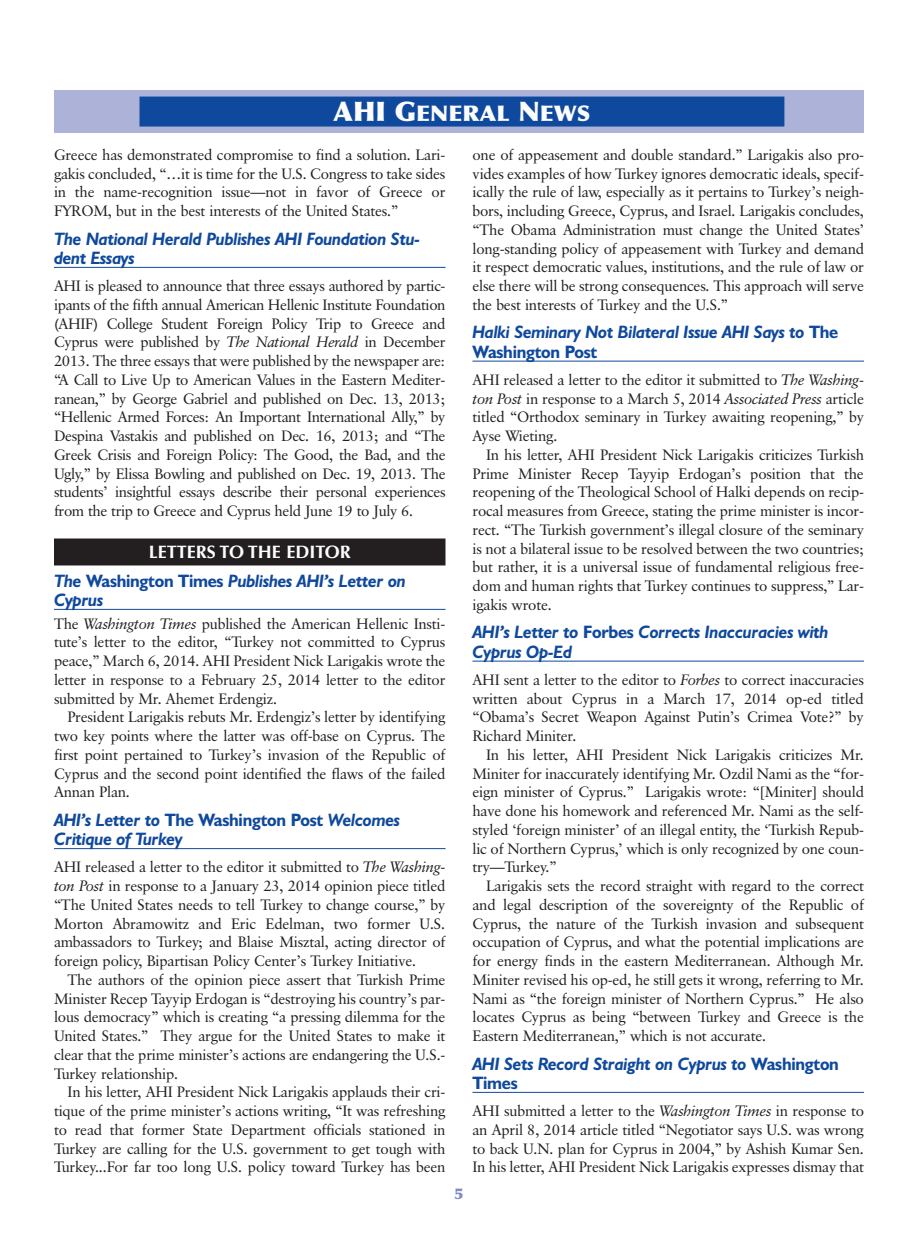
<style>
.page{position:relative;width:918px;height:1242px;background:#fff}
.page>*{position:absolute;margin:0;border:0;box-sizing:border-box;transform-origin:0 0}
.t1{font:900 21.6px "Optima";color:#fcfcfc;scale:1.06 1}
.t2{font:italic 700 18px/19.5px "Humanist 521 BT";letter-spacing:-.015em;color:#0f499d;scale:.95 1}
.t3{font:700 18px "Optima";color:#fff}
.t4{font:15px/18.8px "Classical Garamond BT";letter-spacing:-.015em;color:#231f20;text-align:justify}
.t5{font:900 15px "Optima";color:#828cc4}
.s1{font-size:27px}
.s2{font-style:italic}
.s3{font-style:normal}
</style>
<div class="page">
<div style="left:54px;top:90px;width:810px;height:43px;background:#adb3d8"></div>
<div style="left:140px;top:97px;width:644px;height:30px;background:#0f499d"></div>
<hr style="left:54px;top:267px;width:392px;height:1px;background:#0f499d">
<div style="left:54px;top:538px;width:392px;height:28px;background:#231f20"></div>
<hr style="left:54px;top:609px;width:392px;height:1px;background:#0f499d">
<hr style="left:54px;top:848px;width:392px;height:1px;background:#0f499d">
<hr style="left:472px;top:361px;width:392px;height:1px;background:#0f499d">
<hr style="left:472px;top:661px;width:392px;height:1px;background:#0f499d">
<hr style="left:472px;top:1092px;width:392px;height:1px;background:#0f499d">
<h1 class="t1" style="left:334px;top:104px;width:244px"><span class="s1">AHI G</span>ENERAL <span class="s1">N</span>EWS</h1>
<p class="t4" style="left:54px;top:146px;width:393px">Greece has demonstrated compromise to find a solution. Lari&shy;gakis concluded, “…it is time for the U.S. Congress to take sides in the name-recognition issue—not in favor of Greece or FYROM, but in the best interests of the United States.”</p>
<p class="t2" style="left:54px;top:231px;width:387px">The National Herald Publishes AHI Foundation Stu&shy;dent Essays</p>
<p class="t4" style="left:54px;top:278px;width:393px">AHI is pleased to announce that three essays authored by partic&shy;ipants of the fifth annual American Hellenic Institute Foundation (AHIF) College Student Foreign Policy Trip to Greece and Cyprus were published by <span class="s2">The National Herald</span> in December 2013. The three essays that were published by the newspaper are: “A Call to Live Up to American Values in the Eastern Mediter&shy;ranean,” by George Gabriel and published on Dec. 13, 2013; “Hellenic Armed Forces: An Important International Ally,” by Despina Vastakis and published on Dec. 16, 2013; and “The Greek Crisis and Foreign Policy: The Good, the Bad, and the Ugly,” by Elissa Bowling and published on Dec. 19, 2013. The students’ insightful essays describe their personal experiences from the trip to Greece and Cyprus held June 19 to July 6.</p>
<p class="t3" style="left:149px;top:541px;width:204px">LETTERS TO THE EDITOR</p>
<p class="t2" style="left:54px;top:573px;width:372px">The <span class="s3">Washington Times</span> Publishes AHI’s Letter on<br>Cyprus</p>
<p class="t4" style="left:54px;top:615px;width:393px">The <span class="s2">Washington Times</span> published the American Hellenic Insti&shy;tute’s letter to the editor, “Turkey not committed to Cyprus peace,” March 6, 2014. AHI President Nick Larigakis wrote the letter in response to a February 25, 2014 letter to the editor submitted by Mr. Ahemet Erdengiz.</p>
<p class="t4" style="left:54px;top:709px;width:393px;text-indent:14px">President Larigakis rebuts Mr. Erdengiz’s letter by identifying two key points where the latter was off-base on Cyprus. The first point pertained to Turkey’s invasion of the Republic of Cyprus and the second point identified the flaws of the failed Annan Plan.</p>
<p class="t2" style="left:54px;top:812px;width:366px">AHI’s Letter to <span class="s3">The Washington Post</span> Welcomes<br>Critique of Turkey</p>
<p class="t4" style="left:54px;top:859px;width:393px">AHI released a letter to the editor it submitted to <span class="s2">The Washing&shy;ton Post</span> in response to a January 23, 2014 opinion piece titled “The United States needs to tell Turkey to change course,” by Morton Abramowitz and Eric Edelman, two former U.S. ambassadors to Turkey; and Blaise Misztal, acting director of foreign policy, Bipartisan Policy Center’s Turkey Initiative.</p>
<p class="t4" style="left:54px;top:971px;width:393px;text-indent:13px">The authors of the opinion piece assert that Turkish Prime Minister Recep Tayyip Erdogan is “destroying his country’s par&shy;lous democracy” which is creating “a pressing dilemma for the United States.” They argue for the United States to make it clear that the prime minister’s actions are endangering the U.S.- Turkey relationship.</p>
<p class="t4" style="left:54px;top:1084px;width:393px;text-indent:14px">In his letter, AHI President Nick Larigakis applauds their cri&shy;tique of the prime minister’s actions writing, “It was refreshing to read that former State Department officials stationed in Turkey are calling for the U.S. government to get tough with Turkey...For far too long U.S. policy toward Turkey has been</p>
<p class="t4" style="left:473px;top:146px;width:393px">one of appeasement and double standard.” Larigakis also pro&shy;vides examples of how Turkey ignores democratic ideals, specif&shy;ically the rule of law, especially as it pertains to Turkey’s neigh&shy;bors, including Greece, Cyprus, and Israel. Larigakis concludes, “The Obama Administration must change the United States’ long-standing policy of appeasement with Turkey and demand it respect democratic values, institutions, and the rule of law or else there will be strong consequences. This approach will serve the best interests of Turkey and the U.S.”</p>
<p class="t2" style="left:473px;top:324px;width:387px">Halki Seminary Not Bilateral Issue AHI Says to <span class="s3">The<br>Washington Post</span></p>
<p class="t4" style="left:472px;top:371px;width:393px">AHI released a letter to the editor it submitted to <span class="s2">The Washing&shy;ton Post</span> in response to a March 5, 2014 <span class="s2">Associated Press</span> article titled “Orthodox seminary in Turkey awaiting reopening,” by Ayse Wieting.</p>
<p class="t4" style="left:473px;top:446px;width:393px;text-indent:14px">In his letter, AHI President Nick Larigakis criticizes Turkish Prime Minister Recep Tayyip Erdogan’s position that the reopening of the Theological School of Halki depends on recip&shy;rocal measures from Greece, stating the prime minister is incor&shy;rect. “The Turkish government’s illegal closure of the seminary is not a bilateral issue to be resolved between the two countries; but rather, it is a universal issue of fundamental religious free&shy;dom and human rights that Turkey continues to suppress,” Lar&shy;igakis wrote.</p>
<p class="t2" style="left:473px;top:624px;width:376px">AHI’s Letter to <span class="s3">Forbes</span> Corrects Inaccuracies with<br>Cyprus Op-Ed</p>
<p class="t4" style="left:472px;top:671px;width:393px">AHI sent a letter to the editor to <span class="s2">Forbes</span> to correct inaccuracies written about Cyprus in a March 17, 2014 op-ed titled “Obama’s Secret Weapon Against Putin’s Crimea Vote?” by Richard Miniter.</p>
<p class="t4" style="left:472px;top:746px;width:393px;text-indent:14px">In his letter, AHI President Nick Larigakis criticizes Mr.<br>Miniter for inaccurately identifying Mr. Ozdil Nami as the “for&shy;eign minister of Cyprus.” Larigakis wrote: “[Miniter] should have done his homework and referenced Mr. Nami as the self&shy;styled ‘foreign minister’ of an illegal entity, the ‘Turkish Repub&shy;lic of Northern Cyprus,’ which is only recognized by one coun&shy;try—Turkey.”</p>
<p class="t4" style="left:472px;top:878px;width:393px;text-indent:14px">Larigakis sets the record straight with regard to the correct and legal description of the sovereignty of the Republic of Cyprus, the nature of the Turkish invasion and subsequent occupation of Cyprus, and what the potential implications are for energy finds in the eastern Mediterranean. Although Mr.<br>Miniter revised his op-ed, he still gets it wrong, referring to Mr.<br>Nami as “the foreign minister of Northern Cyprus.” He also locates Cyprus as being “between Turkey and Greece is the Eastern Mediterranean,” which is not accurate.</p>
<p class="t2" style="left:473px;top:1056px;width:387px">AHI Sets Record Straight on Cyprus to <span class="s3">Washington<br>Times</span></p>
<p class="t4" style="left:472px;top:1103px;width:393px">AHI submitted a letter to the <span class="s2">Washington Times</span> in response to an April 8, 2014 article titled “Negotiator says U.S. was wrong to back U.N. plan for Cyprus in 2004,” by Ashish Kumar Sen.<br>In his letter, AHI President Nick Larigakis expresses dismay that</p>
<p class="t5" style="left:455px;top:1188px;width:10px">5</p>
</div>
